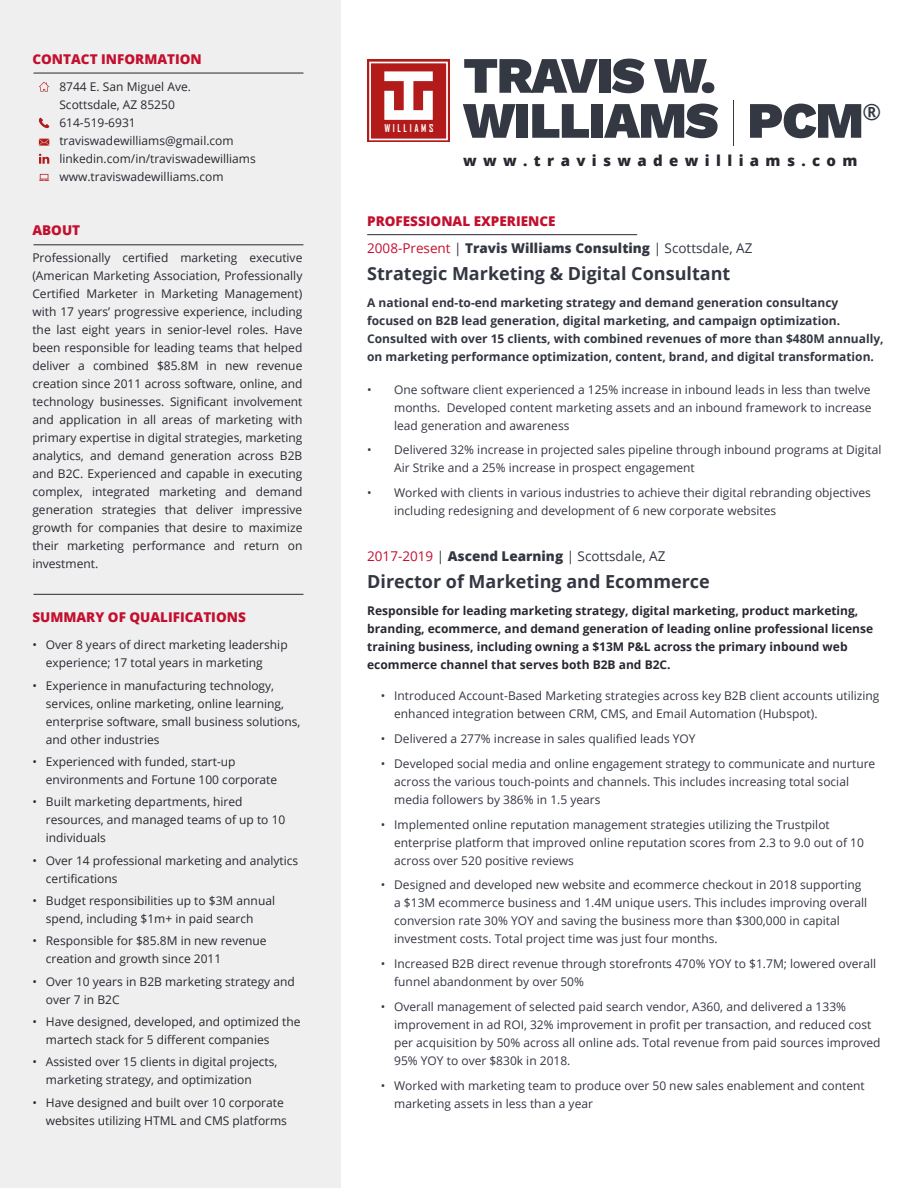
<style>
.page{position:relative;width:918px;height:1188px;background:#fff}
.page>*{position:absolute;margin:0;border:0;box-sizing:border-box;transform-origin:0 0}
.t1{font:900 51px/45px "Work Sans";letter-spacing:-.025em;color:#343843}
.t2{font:600 22.5px "Open Sans";color:#343843}
.t3{font:700 18px "Open Sans";color:#333742}
.t4{font:800 15px "Open Sans";letter-spacing:.425em;color:#282831}
.t5{font:800 13.5px "Open Sans";color:#c3102f}
.t6{font:800 13.5px "Open Sans";color:#333742}
.t7{font:13.5px "Open Sans";color:#333742}
.t8{font:12px/18px "Open Sans";color:#333742}
.t9{font:12px/18px "Open Sans";color:#282831}
.t10{font:700 12px/18px "Open Sans";color:#333742}
.t11{font:700 12px/18px "Open Sans";color:#282831}
.t12{font:700 10.2px "Agency FB";letter-spacing:.285em;color:#fff;scale:.91 1}
.s1{font-weight:100}
.s2{font-weight:400;color:#c3102f}
.s3{font-weight:400}
.s4{color:#c3102f}
.s5{font-weight:800}
</style>
<div class="page">
<div style="left:0;top:0;width:340px;height:1188px;background:#efefef"></div>
<hr style="left:33px;top:73px;width:270px;height:1px;background:#282831">
<hr style="left:33px;top:244px;width:270px;height:1px;background:#282831">
<hr style="left:33px;top:594px;width:270px;height:1px;background:#282831">
<hr style="left:367px;top:234px;width:270px;height:1px;background:#282831">
<div style="left:367px;top:60px;width:83px;height:82px;background:linear-gradient(to right,#ca6060,#ca6161)"></div>
<div style="left:370px;top:63px;width:77px;height:76px;background:#b31b1b"></div>
<div style="left:369px;top:62px;width:79px;height:78px;border:2px solid #fff"></div>
<svg style="left:384px;top:71px;width:49px;height:49px"></svg>
<svg style="left:39px;top:118px;width:10px;height:10px"></svg>
<svg style="left:39px;top:139px;width:10px;height:7px"></svg>
<svg style="left:39px;top:154px;width:10px;height:10px"></svg>
<svg style="left:39px;top:174px;width:10px;height:7px"></svg>
<svg style="left:39px;top:82px;width:10px;height:10px"></svg>
<p class="t5" style="left:32px;top:49px;width:171px">CONTACT INFORMATION</p>
<p class="t9" style="left:59px;top:78px;width:176px">8744 E. San Miguel Ave.<br>Scottsdale, AZ 85250<br>614-519-6931 traviswadewilliams@gmail.com</p>
<p class="t9" style="left:59px;top:150px;width:198px">linkedin.com/in/traviswadewilliams www.traviswadewilliams.com</p>
<p class="t5" style="left:32px;top:220px;width:49px">ABOUT</p>
<p class="t9" style="left:32px;top:249px;width:272px;text-align:justify">Professionally certified marketing executive (American Marketing Association, Professionally Certified Marketer in Marketing Management) with 17 years’ progressive experience, including the last eight years in senior-level roles. Have been responsible for leading teams that helped deliver a combined $85.8M in new revenue creation since 2011 across software, online, and technology businesses. Significant involvement and application in all areas of marketing with primary expertise in digital strategies, marketing analytics, and demand generation across B2B and B2C. Experienced and capable in executing complex, integrated marketing and demand generation strategies that deliver impressive growth for companies that desire to maximize their marketing performance and return on investment.</p>
<p class="t5" style="left:32px;top:607px;width:215px">SUMMARY OF QUALIFICATIONS</p>
<p class="t9" style="left:46px;top:636px;width:243px;text-indent:-14px">• Over 8 years of direct marketing leadership experience; 17 total years in marketing</p>
<p class="t9" style="left:46px;top:676px;width:256px;text-indent:-14px">• Experience in manufacturing technology, services, online marketing, online learning, enterprise software, small business solutions, and other industries</p>
<p class="t9" style="left:46px;top:752px;width:233px;text-indent:-14px">• Experienced with funded, start-up environments and Fortune 100 corporate</p>
<p class="t9" style="left:46px;top:793px;width:241px;text-indent:-14px">• Built marketing departments, hired resources, and managed teams of up to 10 individuals</p>
<p class="t9" style="left:46px;top:851px;width:254px;text-indent:-14px">• Over 14 professional marketing and analytics certifications</p>
<p class="t9" style="left:46px;top:891px;width:231px;text-indent:-14px">• Budget responsibilities up to $3M annual spend, including $1m+ in paid search</p>
<p class="t9" style="left:46px;top:932px;width:222px;text-indent:-14px">• Responsible for $85.8M in new revenue creation and growth since 2011</p>
<p class="t9" style="left:46px;top:972px;width:250px;text-indent:-14px">• Over 10 years in B2B marketing strategy and over 7 in B2C</p>
<p class="t9" style="left:46px;top:1012px;width:256px;text-indent:-14px">• Have designed, developed, and optimized the martech stack for 5 different companies</p>
<p class="t9" style="left:46px;top:1053px;width:233px;text-indent:-14px">• Assisted over 15 clients in digital projects, marketing strategy, and optimization</p>
<p class="t9" style="left:32px;top:1093px;width:256px;text-align:right">• Have designed and built over 10 corporate websites utilizing HTML and CMS platforms</p>
<p class="t12" style="left:384px;top:122px;width:55px">WILLIAMS</p>
<p class="t1" style="left:463px;top:51px;width:402px">TRAVIS W.<br>WILLIAMS <span class="s1">|</span> PCM</p>
<p class="t2" style="left:863px;top:96px;width:20px">®</p>
<p class="t4" style="left:463px;top:149px;width:396px">www.traviswadewilliams.com</p>
<p class="t5" style="left:367px;top:211px;width:190px">PROFESSIONAL EXPERIENCE</p>
<p class="t6" style="left:367px;top:238px;width:387px"><span class="s2">2008-Present</span> <span class="s3">|</span> Travis Williams Consulting <span class="s3">| Scottsdale, AZ</span></p>
<p class="t3" style="left:367px;top:261px;width:365px">Strategic Marketing &amp; Digital Consultant</p>
<p class="t10" style="left:367px;top:294px;width:518px">A national end-to-end marketing strategy and demand generation consultancy focused on B2B lead generation, digital marketing, and campaign optimization.<br>Consulted with over 15 clients, with combined revenues of more than $480M annually, on marketing performance optimization, content, brand, and digital transformation.</p>
<p class="t8" style="left:394px;top:380px;width:479px;text-align:justify;text-indent:-27px">• One software client experienced a 125% increase in inbound leads in less than twelve months. Developed content marketing assets and an inbound framework to increase lead generation and awareness</p>
<p class="t8" style="left:394px;top:441px;width:489px;text-indent:-27px">• Delivered 32% increase in projected sales pipeline through inbound programs at Digital<br>Air Strike and a 25% increase in prospect engagement</p>
<p class="t8" style="left:394px;top:484px;width:478px;text-indent:-27px">• Worked with clients in various industries to achieve their digital rebranding objectives including redesigning and development of 6 new corporate websites</p>
<p class="t7" style="left:367px;top:547px;width:300px"><span class="s4">2017-2019</span> | <span class="s5">Ascend Learning</span> | Scottsdale, AZ</p>
<p class="t3" style="left:367px;top:569px;width:344px">Director of Marketing and Ecommerce</p>
<p class="t11" style="left:367px;top:601px;width:507px">Responsible for leading marketing strategy, digital marketing, product marketing, branding, ecommerce, and demand generation of leading online professional license training business, including owning a $13M P&amp;L across the primary inbound web ecommerce channel that serves both B2B and B2C.</p>
<p class="t8" style="left:394px;top:687px;width:487px;text-indent:-13px">• Introduced Account-Based Marketing strategies across key B2B client accounts utilizing enhanced integration between CRM, CMS, and Email Automation (Hubspot).</p>
<p class="t8" style="left:381px;top:730px;width:317px">• Delivered a 277% increase in sales qualified leads YOY</p>
<p class="t8" style="left:394px;top:754px;width:483px;text-indent:-13px">• Developed social media and online engagement strategy to communicate and nurture across the various touch-points and channels. This includes increasing total social media followers by 386% in 1.5 years</p>
<p class="t8" style="left:394px;top:815px;width:471px;text-indent:-13px">• Implemented online reputation management strategies utilizing the Trustpilot enterprise platform that improved online reputation scores from 2.3 to 9.0 out of 10 across over 520 positive reviews</p>
<p class="t8" style="left:394px;top:876px;width:474px;text-indent:-13px">• Designed and developed new website and ecommerce checkout in 2018 supporting a $13M ecommerce business and 1.4M unique users. This includes improving overall conversion rate 30% YOY and saving the business more than $300,000 in capital investment costs. Total project time was just four months.</p>
<p class="t8" style="left:394px;top:955px;width:484px;text-indent:-13px">• Increased B2B direct revenue through storefronts 470% YOY to $1.7M; lowered overall funnel abandonment by over 50%</p>
<p class="t8" style="left:394px;top:997px;width:488px;text-indent:-13px">• Overall management of selected paid search vendor, A360, and delivered a 133% improvement in ad ROI, 32% improvement in profit per transaction, and reduced cost per acquisition by 50% across all online ads. Total revenue from paid sources improved 95% YOY to over $830k in 2018.</p>
<p class="t8" style="left:394px;top:1076px;width:472px;text-indent:-13px">• Worked with marketing team to produce over 50 new sales enablement and content marketing assets in less than a year</p>
</div>
